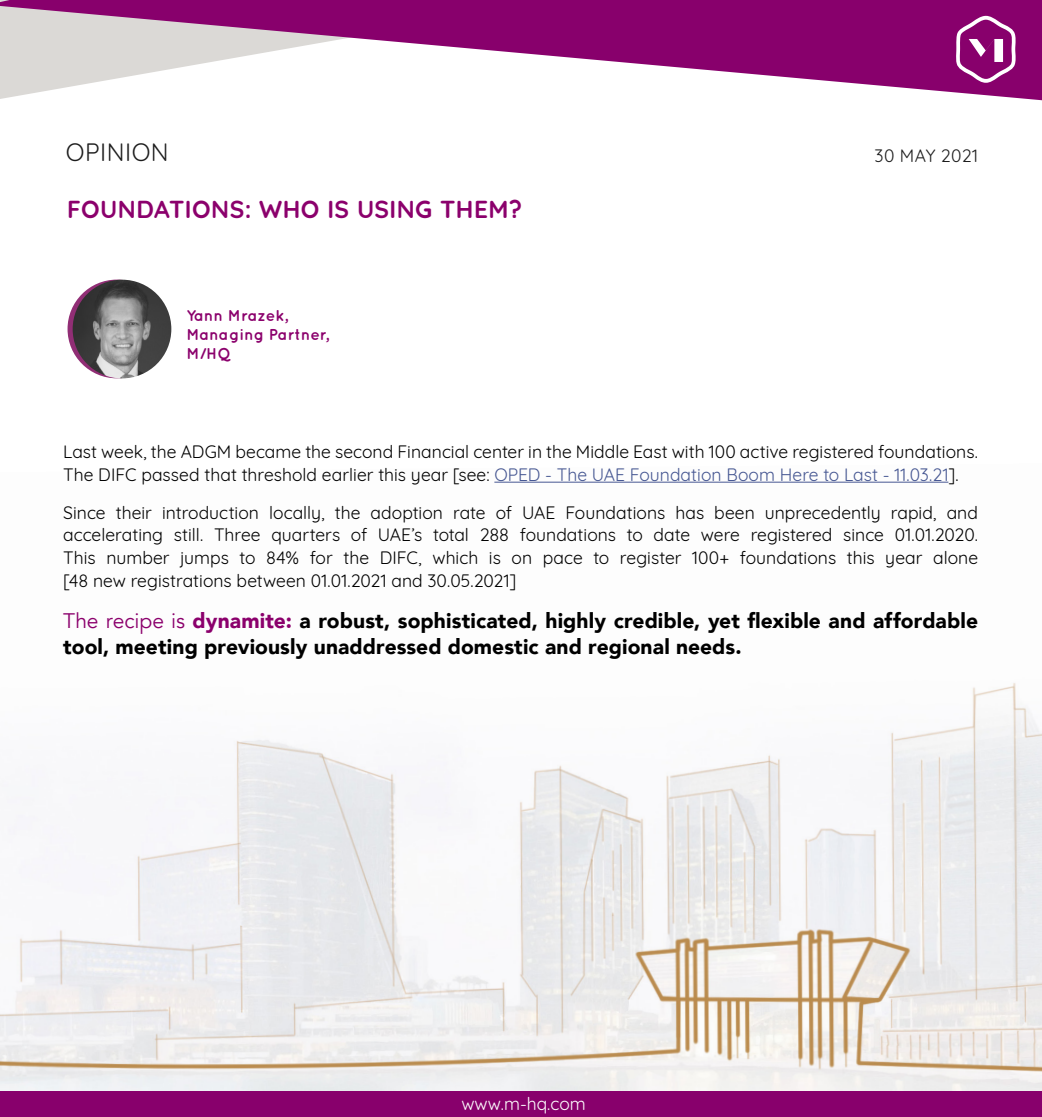
<style>
.page{position:relative;width:1042px;height:1117px;background:#fff}
.page>*{position:absolute;margin:0;border:0;box-sizing:border-box;transform-origin:0 0}
.t1{font:700 24.5px "Quicksand";letter-spacing:.02em;color:#8b006c}
.t2{font:24.5px "Quicksand";letter-spacing:.02em;color:#1c1c1c}
.t3{font:900 21px/26.2px "Avenir";letter-spacing:.005em;color:#000}
.t4{font:17.5px/22.8px "Quicksand";letter-spacing:.005em;color:#000}
.t5{font:17.5px "Quicksand";color:#fff}
.t6{font:17.5px "Quicksand";letter-spacing:.02em;color:#1c1c1c}
.t7{font:700 15.75px/18.9px "Quicksand";color:#8b006c}
.s1{color:#465792}
.s2{font-weight:400;color:#8b006c}
.s3{color:#8b006c}
</style>
<div class="page">
<svg style="left:0;top:0;width:1042px;height:100px;fill:#88006c"></svg>
<svg style="left:956px;top:16px;width:60px;height:67px"></svg>
<img style="left:0;top:481px;width:1042px;height:609px">
<svg style="left:68px;top:279px;width:98px;height:99px"></svg>
<img style="left:73px;top:279px;width:98px;height:99px;border-radius:49px">
<hr style="left:494px;top:481px;width:454px;height:1px;background:#465792">
<div style="left:0;top:1090px;width:1042px;height:26px;background:#88006c"></div>
<h1 class="t2" style="left:66px;top:133px;width:104px">OPINION</h1>
<p class="t6" style="left:874px;top:142px;width:105px">30 MAY 2021</p>
<h1 class="t1" style="left:67px;top:189px;width:456px">FOUNDATIONS: WHO IS USING THEM?</h1>
<p class="t7" style="left:186px;top:306px;width:144px">Yann Mrazek,<br>Managing Partner,<br>M/HQ</p>
<p class="t4" style="left:63px;top:438px;width:916px">Last week, the ADGM became the second Financial center in the Middle East with 100 active registered foundations.<br>The DIFC passed that threshold earlier this year [see: <span class="s1">OPED - The UAE Foundation Boom Here to Last - 11.03.21</span>].</p>
<p class="t4" style="left:63px;top:499px;width:916px;text-align:justify">Since their introduction locally, the adoption rate of UAE Foundations has been unprecedently rapid, and accelerating still. Three quarters of UAE’s total 288 foundations to date were registered since 01.01.2020.<br>This number jumps to 84% for the DIFC, which is on pace to register 100+ foundations this year alone [48 new registrations between 01.01.2021 and 30.05.2021]</p>
<p class="t3" style="left:63px;top:607px;width:916px"><span class="s2">The recipe is</span> <span class="s3">dynamite:</span> a robust, sophisticated, highly credible, yet flexible and affordable tool, meeting previously unaddressed domestic and regional needs.</p>
<p class="t5" style="left:461px;top:1089px;width:126px">www.m-hq.com</p>
</div>
